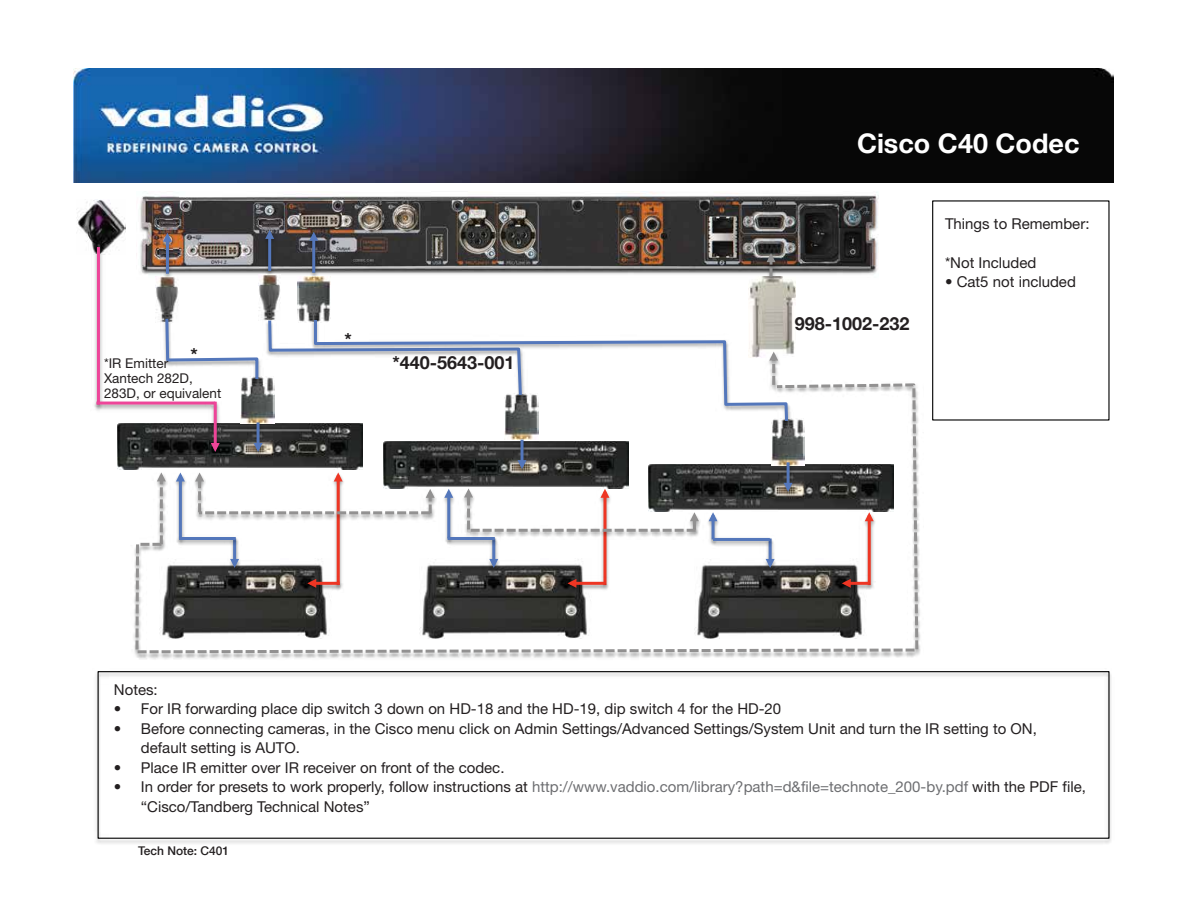
<style>
.page{position:relative;width:1188px;height:918px;background:#fff}
.page>*{position:absolute;margin:0;border:0;box-sizing:border-box;transform-origin:0 0}
.t1{font:700 27px "Helvetica Neue";color:#fff}
.t2{font:700 18px "Helvetica Neue";color:#231f20}
.t3{font:15px/19.5px "Helvetica Neue";color:#231f20}
.t4{font:13.5px/15px "Helvetica Neue";color:#231f20}
.t5{font:500 12px "Helvetica Neue";color:#231f20}
.s1{color:#6d6e71}
</style>
<div class="page">
<img style="left:96px;top:671px;width:1015px;height:173px">
<div style="left:98px;top:671px;width:1012px;height:168px;border:1px solid #010101"></div>
<img style="left:74px;top:68px;width:1040px;height:115px">
<img style="left:140px;top:191px;width:739px;height:84px">
<img style="left:117px;top:423px;width:13px;height:47px">
<img style="left:748px;top:279px;width:47px;height:75px">
<img style="left:156px;top:282px;width:22px;height:33px">
<img style="left:258px;top:279px;width:22px;height:38px">
<img style="left:297px;top:281px;width:34px;height:36px">
<img style="left:251px;top:213px;width:38px;height:66px">
<hr style="left:268px;top:233px;width:3px;height:38px;background:#5477bb">
<svg style="left:265px;top:230px;width:9px;height:9px"></svg>
<img style="left:295px;top:215px;width:38px;height:66px">
<hr style="left:312px;top:235px;width:3px;height:38px;background:#5477bb">
<svg style="left:309px;top:232px;width:9px;height:9px"></svg>
<img style="left:149px;top:216px;width:38px;height:66px">
<hr style="left:166px;top:236px;width:3px;height:38px;background:#5477bb">
<svg style="left:163px;top:233px;width:9px;height:9px"></svg>
<img style="left:160px;top:315px;width:104px;height:65px">
<svg style="left:164px;top:316px;width:96px;height:64px"></svg>
<svg style="left:267px;top:317px;width:42px;height:63px"></svg>
<svg style="left:312px;top:317px;width:478px;height:63px"></svg>
<img style="left:755px;top:335px;width:38px;height:45px">
<svg style="left:769px;top:352px;width:9px;height:28px"></svg>
<img style="left:752px;top:237px;width:38px;height:48px">
<svg style="left:767px;top:253px;width:9px;height:24px"></svg>
<img style="left:130px;top:380px;width:791px;height:279px">
<svg style="left:134px;top:382px;width:786px;height:273px"></svg>
<img style="left:193px;top:508px;width:242px;height:14px">
<svg style="left:195px;top:472px;width:240px;height:42px"></svg>
<img style="left:462px;top:526px;width:239px;height:14px">
<svg style="left:464px;top:489px;width:235px;height:43px"></svg>
<img style="left:548px;top:567px;width:62px;height:38px">
<hr style="left:570px;top:582px;width:35px;height:3px;background:#ee3624">
<svg style="left:567px;top:579px;width:9px;height:9px"></svg>
<img style="left:288px;top:567px;width:57px;height:38px">
<hr style="left:310px;top:582px;width:30px;height:3px;background:#ee3624">
<svg style="left:307px;top:579px;width:9px;height:9px"></svg>
<img style="left:823px;top:567px;width:52px;height:38px">
<hr style="left:845px;top:582px;width:24px;height:3px;background:#ee3624">
<svg style="left:842px;top:579px;width:9px;height:9px"></svg>
<img style="left:77px;top:199px;width:49px;height:50px">
<img style="left:92px;top:244px;width:14px;height:154px">
<hr style="left:97px;top:247px;width:3px;height:158px;background:#ee4599">
<img style="left:94px;top:398px;width:102px;height:14px">
<hr style="left:96px;top:402px;width:119px;height:3px;background:#ee4599">
<img style="left:196px;top:398px;width:38px;height:75px">
<hr style="left:214px;top:402px;width:3px;height:47px;background:#ee4599">
<svg style="left:211px;top:443px;width:9px;height:9px"></svg>
<h1 class="t1" style="left:857px;top:122px;width:224px">Cisco C40 Codec</h1>
<p class="t2" style="left:191px;top:341px;width:9px">*</p>
<p class="t4" style="left:104px;top:356px;width:119px">*IR Emitter<br>Xantech 282D,<br>283D, or equivalent</p>
<p class="t2" style="left:345px;top:325px;width:9px">*</p>
<p class="t2" style="left:393px;top:349px;width:124px">*440-5643-001</p>
<p class="t2" style="left:795px;top:309px;width:116px">998-1002-232</p>
<p class="t3" style="left:945px;top:213px;width:146px">Things to Remember:</p>
<p class="t3" style="left:945px;top:252px;width:93px">*Not Included</p>
<p class="t3" style="left:945px;top:272px;width:132px">• Cat5 not included</p>
<p class="t3" style="left:114px;top:679px;width:45px">Notes:</p>
<p class="t3" style="left:114px;top:699px;width:669px">• For IR forwarding place dip switch 3 down on HD-18 and the HD-19, dip switch 4 for the HD-20</p>
<p class="t3" style="left:141px;top:718px;width:898px;text-indent:-27px">• Before connecting cameras, in the Cisco menu click on Admin Settings/Advanced Settings/System Unit and turn the IR setting to ON, default setting is AUTO.</p>
<p class="t3" style="left:114px;top:757px;width:392px">• Place IR emitter over IR receiver on front of the codec.</p>
<p class="t3" style="left:141px;top:777px;width:947px;text-indent:-27px">• In order for presets to work properly, follow instructions at <span class="s1">http://www.vaddio.com/library?path=d&amp;file=technote_200-by.pdf</span> with the PDF file, “Cisco/Tandberg Technical Notes”</p>
<p class="t5" style="left:138px;top:841px;width:93px">Tech Note: C401</p>
</div>
